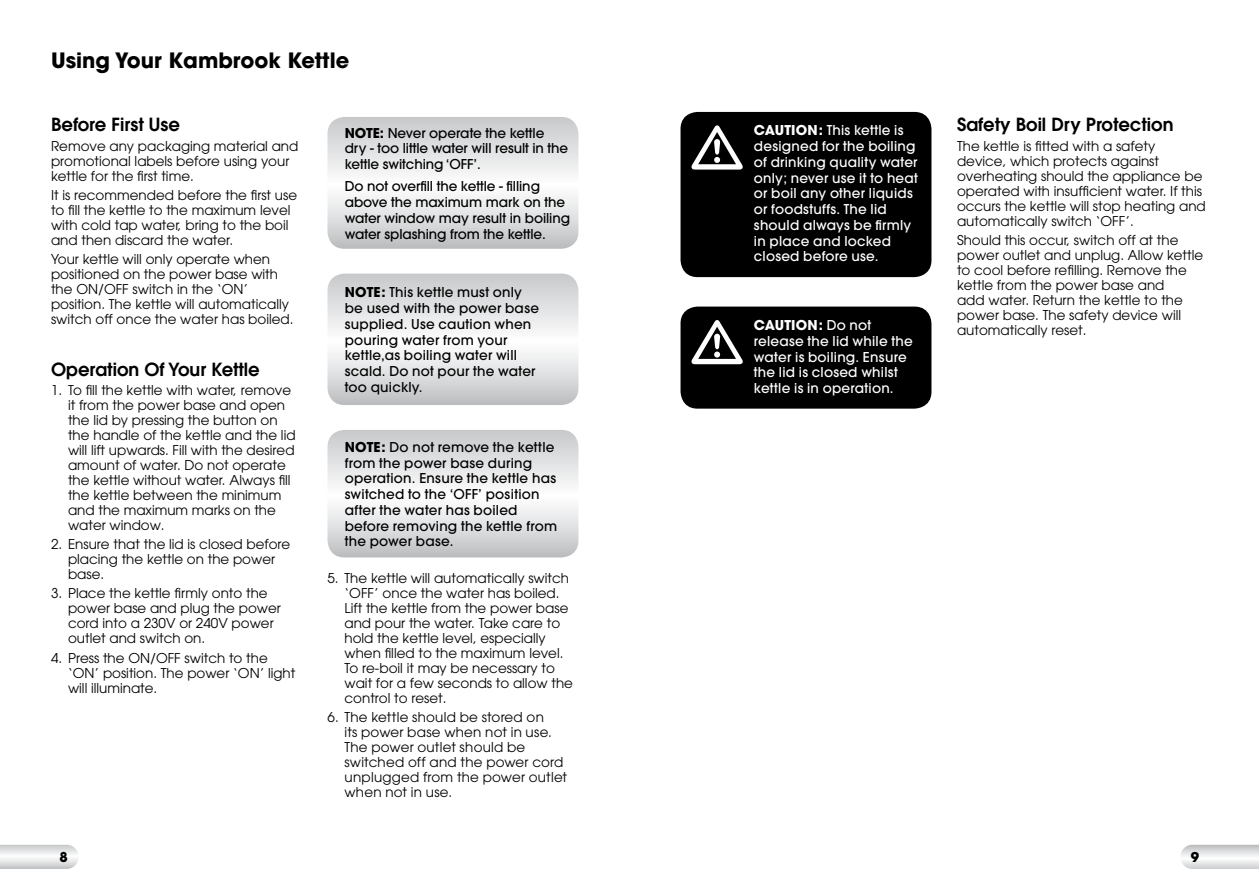
<style>
.page{position:relative;width:1259px;height:893px;background:#fff}
.page>*{position:absolute;margin:0;border:0;box-sizing:border-box;transform-origin:0 0}
.t1{font:700 21px "Avant Garde";color:#000}
.t2{font:600 18px "Avant Garde";color:#000}
.t3{font:13.5px/15px "Avant Garde LT";color:#000}
.t4{font:500 13.5px/15.8px "Avant Garde";letter-spacing:.01em;color:#000}
.t5{font:500 13.5px/15.8px "Avant Garde";letter-spacing:.015em;color:#fff}
.t6{font:700 13.5px "Avant Garde";color:#000}
.s1{font-weight:700}
</style>
<div class="page">
<svg style="left:1181px;top:845px;width:78px;height:24px"></svg>
<svg style="left:0;top:845px;width:78px;height:24px"></svg>
<svg style="left:327px;top:117px;width:251px;height:132px"></svg>
<svg style="left:327px;top:274px;width:251px;height:131px"></svg>
<svg style="left:327px;top:430px;width:251px;height:127px"></svg>
<div style="left:680px;top:112px;width:251px;height:165px;background:#000;border-radius:17px"></div>
<svg style="left:691px;top:125px;width:51px;height:45px"></svg>
<div style="left:680px;top:307px;width:251px;height:102px;background:#000;border-radius:17px"></div>
<svg style="left:691px;top:320px;width:51px;height:44px"></svg>
<h1 class="t1" style="left:51px;top:46px;width:300px">Using Your Kambrook Kettle</h1>
<h2 class="t2" style="left:51px;top:113px;width:130px">Before First Use</h2>
<p class="t3" style="left:51px;top:138px;width:249px">Remove any packaging material and promotional labels before using your kettle for the first time.</p>
<p class="t3" style="left:51px;top:187px;width:248px">It is recommended before the first use to fill the kettle to the maximum level with cold tap water, bring to the boil and then discard the water.</p>
<p class="t3" style="left:51px;top:252px;width:244px">Your kettle will only operate when positioned on the power base with the ON/OFF switch in the ‘ON’ position. The kettle will automatically switch off once the water has boiled.</p>
<h2 class="t2" style="left:51px;top:357px;width:210px">Operation Of Your Kettle</h2>
<p class="t3" style="left:68px;top:382px;width:229px;text-indent:-17px">1. To fill the kettle with water, remove it from the power base and open the lid by pressing the button on the handle of the kettle and the lid will lift upwards. Fill with the desired amount of water. Do not operate the kettle without water. Always fill the kettle between the minimum and the maximum marks on the water window.</p>
<p class="t3" style="left:68px;top:537px;width:224px;text-indent:-17px">2. Ensure that the lid is closed before placing the kettle on the power base.</p>
<p class="t3" style="left:68px;top:586px;width:214px;text-indent:-17px">3. Place the kettle firmly onto the power base and plug the power cord into a 230V or 240V power outlet and switch on.</p>
<p class="t3" style="left:68px;top:650px;width:229px;text-indent:-17px">4. Press the ON/OFF switch to the ‘ON’ position. The power ‘ON’ light will illuminate.</p>
<p class="t4" style="left:345px;top:125px;width:225px"><span class="s1">NOTE:</span> Never operate the kettle dry - too little water will result in the kettle switching ‘OFF’.</p>
<p class="t4" style="left:345px;top:179px;width:227px">Do not overfill the kettle - filling above the maximum mark on the water window may result in boiling water splashing from the kettle.</p>
<p class="t4" style="left:345px;top:285px;width:196px"><span class="s1">NOTE:</span> This kettle must only be used with the power base supplied. Use caution when pouring water from your kettle,as boiling water will scald. Do not pour the water too quickly.</p>
<p class="t4" style="left:345px;top:439px;width:214px"><span class="s1">NOTE:</span> Do not remove the kettle from the power base during operation. Ensure the kettle has switched to the ‘OFF’ position after the water has boiled before removing the kettle from the power base.</p>
<p class="t3" style="left:344px;top:571px;width:230px;text-indent:-17px">5. The kettle will automatically switch ‘OFF’ once the water has boiled.<br>Lift the kettle from the power base and pour the water. Take care to hold the kettle level, especially when filled to the maximum level.<br>To re-boil it may be necessary to wait for a few seconds to allow the control to reset.</p>
<p class="t3" style="left:344px;top:710px;width:224px;text-indent:-17px">6. The kettle should be stored on<br>its power base when not in use.<br>The power outlet should be switched off and the power cord unplugged from the power outlet when not in use.</p>
<p class="t5" style="left:754px;top:123px;width:166px"><span class="s1">CAUTION:</span> This kettle is designed for the boiling of drinking quality water only; never use it to heat or boil any other liquids or foodstuffs. The lid should always be firmly in place and locked closed before use.</p>
<p class="t5" style="left:754px;top:317px;width:160px"><span class="s1">CAUTION:</span> Do not release the lid while the water is boiling. Ensure the lid is closed whilst kettle is in operation.</p>
<h2 class="t2" style="left:957px;top:113px;width:218px">Safety Boil Dry Protection</h2>
<p class="t3" style="left:957px;top:138px;width:250px">The kettle is fitted with a safety device, which protects against overheating should the appliance be operated with insufficient water. If this occurs the kettle will stop heating and automatically switch ‘OFF’.</p>
<p class="t3" style="left:957px;top:232px;width:248px">Should this occur, switch off at the power outlet and unplug. Allow kettle to cool before refilling. Remove the kettle from the power base and<br>add water. Return the kettle to the power base. The safety device will automatically reset.</p>
<p class="t6" style="left:60px;top:848px;width:10px">8</p>
<p class="t6" style="left:1191px;top:848px;width:10px">9</p>
</div>
